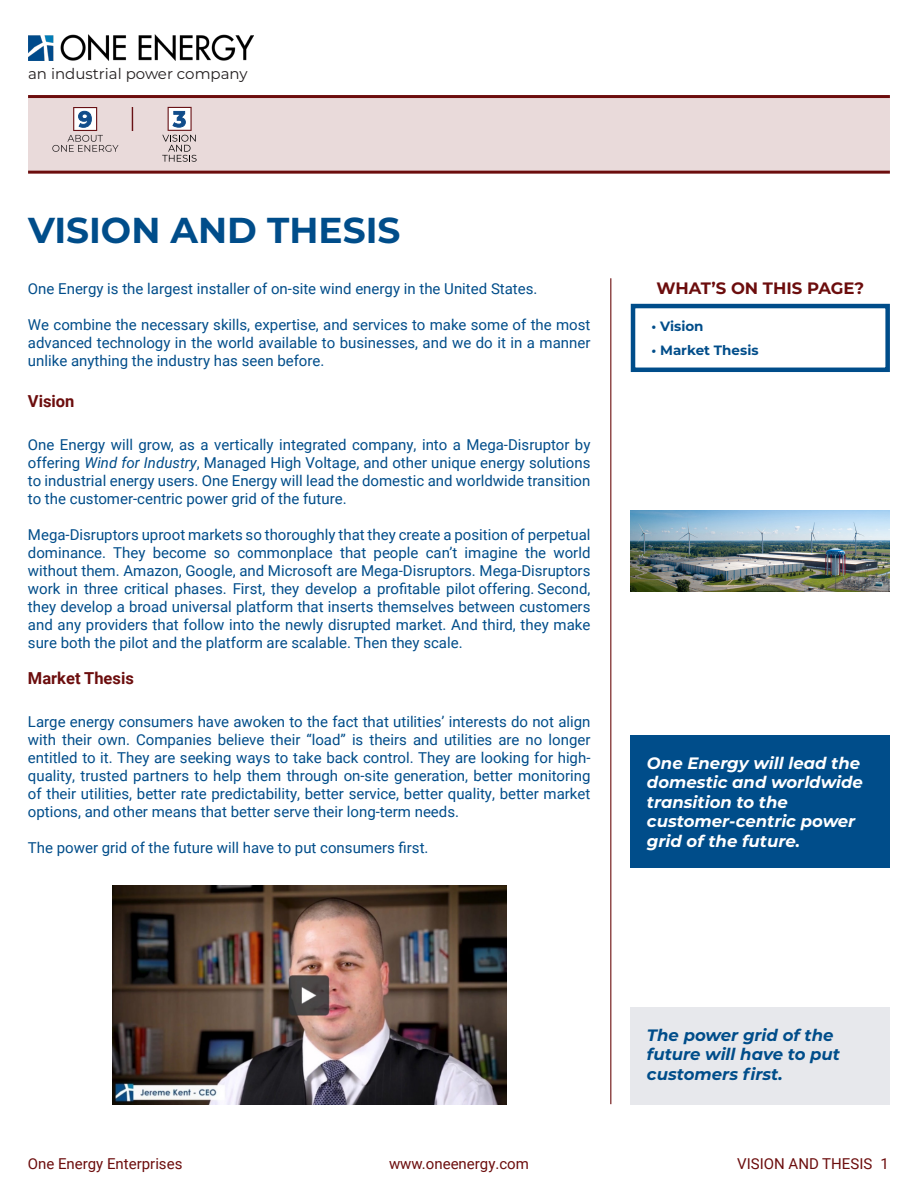
<style>
.page{position:relative;width:918px;height:1188px;background:#fff}
.page>*{position:absolute;margin:0;border:0;box-sizing:border-box;transform-origin:0 0}
.t1{font:700 36px "Montserrat";color:#004d8a}
.t2{font:italic 700 16.5px/19.5px "Montserrat";color:#fff}
.t3{font:italic 700 16.5px/19.5px "Montserrat";color:#004d8a}
.t4{font:700 16.5px "Roboto";color:#6c0d0d}
.t5{font:700 16.5px "Montserrat";color:#6c0d0d}
.t6{font:15px/18px "Roboto";color:#004d8a;text-align:justify}
.t7{font:15px "Roboto";color:#6c0d0d}
.t8{font:15px "Montserrat";color:#231f20}
.t9{font:700 13.5px "Montserrat";color:#004d8a}
.s1{font-style:italic}
</style>
<div class="page">
<img style="left:28px;top:35px;width:226px;height:26px">
<div style="left:28px;top:97px;width:862px;height:75px;background:#e9dada"></div>
<hr style="left:28px;top:95px;width:862px;height:3px;background:#6c0d0d">
<hr style="left:28px;top:171px;width:862px;height:3px;background:#6c0d0d">
<hr style="left:610px;top:278px;width:2px;height:826px;background:#6c0d0d">
<div style="left:631px;top:304px;width:259px;height:68px;border:4px solid #004d8a"></div>
<div style="left:631px;top:735px;width:259px;height:133px;background:#004d8a"></div>
<img style="left:631px;top:511px;width:259px;height:81px">
<div style="left:631px;top:1007px;width:259px;height:97px;background:#e7e8ec"></div>
<svg style="left:132px;top:107px;width:1px;height:24px"></svg>
<svg style="left:52px;top:107px;width:67px;height:45px"></svg>
<svg style="left:162px;top:107px;width:35px;height:55px"></svg>
<img style="left:112px;top:885px;width:394px;height:219px">
<p class="t8" style="left:28px;top:63px;width:221px">an industrial power company</p>
<p class="t1" style="left:28px;top:204px;width:374px">VISION AND THESIS</p>
<p class="t6" style="left:28px;top:279px;width:511px">One Energy is the largest installer of on-site wind energy in the United States.</p>
<p class="t6" style="left:28px;top:315px;width:564px">We combine the necessary skills, expertise, and services to make some of the most advanced technology in the world available to businesses, and we do it in a manner unlike anything the industry has seen before.</p>
<p class="t4" style="left:28px;top:390px;width:48px">Vision</p>
<p class="t6" style="left:28px;top:435px;width:564px">One Energy will grow, as a vertically integrated company, into a Mega-Disruptor by offering <span class="s1">Wind for Industry</span>, Managed High Voltage, and other unique energy solutions to industrial energy users. One Energy will lead the domestic and worldwide transition to the customer-centric power grid of the future.</p>
<p class="t6" style="left:28px;top:525px;width:564px">Mega-Disruptors uproot markets so thoroughly that they create a position of perpetual dominance. They become so commonplace that people can’t imagine the world without them. Amazon, Google, and Microsoft are Mega-Disruptors. Mega-Disruptors work in three critical phases. First, they develop a profitable pilot offering. Second, they develop a broad universal platform that inserts themselves between customers and any providers that follow into the newly disrupted market. And third, they make sure both the pilot and the platform are scalable. Then they scale.</p>
<p class="t4" style="left:28px;top:667px;width:107px">Market Thesis</p>
<p class="t6" style="left:28px;top:712px;width:564px">Large energy consumers have awoken to the fact that utilities’ interests do not align with their own. Companies believe their “load” is theirs and utilities are no longer entitled to it. They are seeking ways to take back control. They are looking for high&shy;quality, trusted partners to help them through on-site generation, better monitoring of their utilities, better rate predictability, better service, better quality, better market options, and other means that better serve their long-term needs.</p>
<p class="t6" style="left:28px;top:838px;width:402px">The power grid of the future will have to put consumers first.</p>
<p class="t5" style="left:656px;top:276px;width:209px">WHAT’S ON THIS PAGE?</p>
<p class="t9" style="left:651px;top:317px;width:54px">• Vision</p>
<p class="t9" style="left:651px;top:340px;width:109px"><span class="s1">•</span> Market Thesis</p>
<p class="t2" style="left:647px;top:752px;width:218px">One Energy will lead the domestic and worldwide transition to the customer-centric power grid of the future.</p>
<p class="t3" style="left:647px;top:1025px;width:195px">The power grid of the future will have to put customers first.</p>
<p class="t7" style="left:28px;top:1153px;width:156px">One Energy Enterprises</p>
<p class="t7" style="left:389px;top:1153px;width:141px">www.oneenergy.com</p>
<p class="t7" style="left:737px;top:1153px;width:153px">VISION AND THESIS 1</p>
</div>
